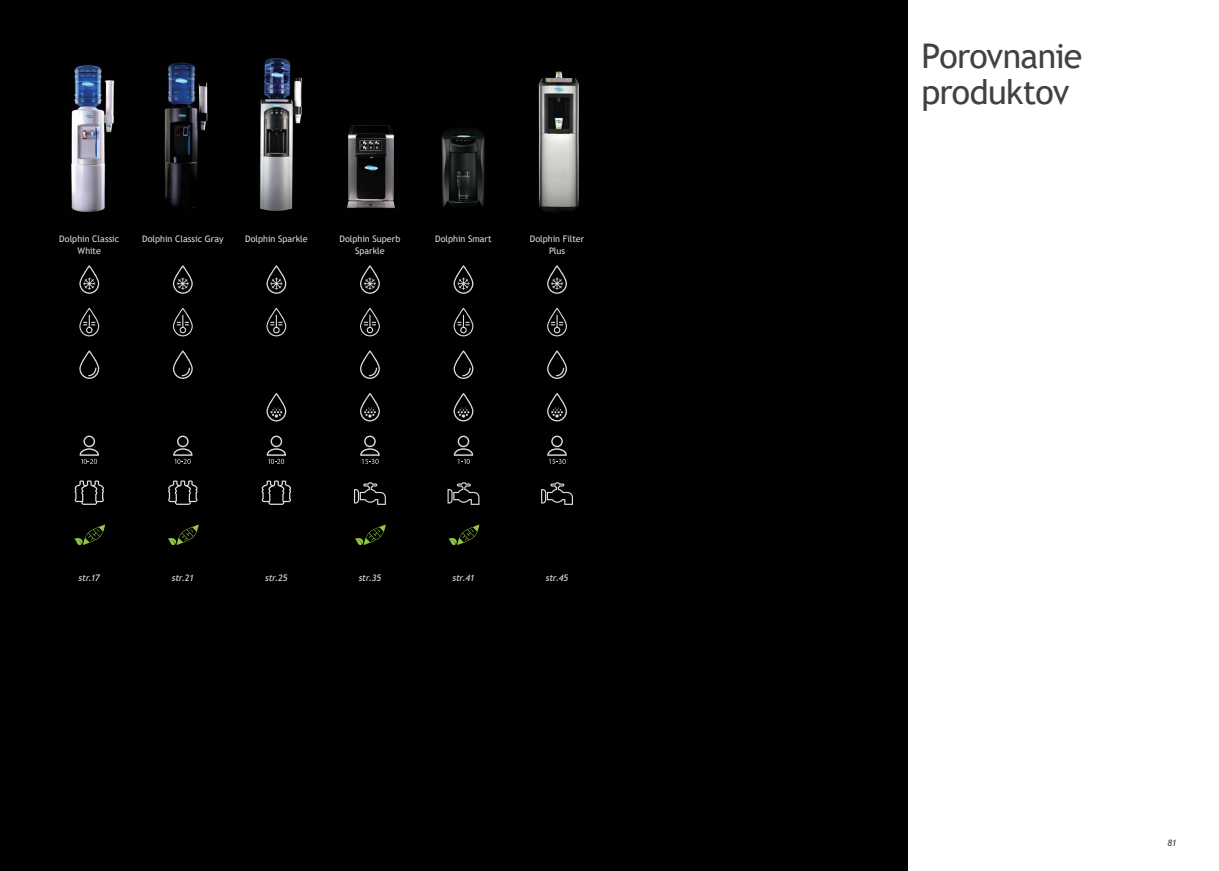
<style>
.page{position:relative;width:1219px;height:871px;background:#fff}
.page>*{position:absolute;margin:0;border:0;box-sizing:border-box;transform-origin:0 0}
.t1{font:34px "Trebuchet MS";letter-spacing:-.025em;color:#414042}
.t2{font:9px/12px "Trebuchet MS";letter-spacing:-.005em;color:#dcddde;text-align:center}
.t3{font:italic 9px "Trebuchet MS";letter-spacing:-.02em;color:#e6e7e8}
.t4{font:italic 9px "Trebuchet MS";color:#414042}
</style>
<div class="page">
<div style="left:0;top:0;width:907px;height:870px;background:#000"></div>
<img style="left:43px;top:49px;width:90px;height:177px">
<img style="left:137px;top:47px;width:90px;height:179px">
<img style="left:231px;top:43px;width:90px;height:179px">
<img style="left:336px;top:94px;width:68px;height:132px">
<img style="left:419px;top:78px;width:91px;height:148px">
<svg style="left:79px;top:265px;width:20px;height:29px"></svg>
<svg style="left:173px;top:265px;width:20px;height:29px"></svg>
<svg style="left:266px;top:265px;width:20px;height:29px"></svg>
<svg style="left:360px;top:265px;width:20px;height:29px"></svg>
<svg style="left:454px;top:265px;width:19px;height:29px"></svg>
<svg style="left:547px;top:265px;width:20px;height:29px"></svg>
<svg style="left:79px;top:308px;width:20px;height:28px"></svg>
<svg style="left:173px;top:308px;width:20px;height:28px"></svg>
<svg style="left:266px;top:308px;width:20px;height:28px"></svg>
<svg style="left:360px;top:308px;width:20px;height:28px"></svg>
<svg style="left:454px;top:308px;width:19px;height:28px"></svg>
<svg style="left:547px;top:308px;width:20px;height:28px"></svg>
<svg style="left:79px;top:350px;width:20px;height:29px"></svg>
<svg style="left:173px;top:350px;width:20px;height:29px"></svg>
<svg style="left:360px;top:350px;width:20px;height:29px"></svg>
<svg style="left:454px;top:350px;width:19px;height:29px"></svg>
<svg style="left:547px;top:350px;width:20px;height:29px"></svg>
<svg style="left:266px;top:393px;width:20px;height:28px"></svg>
<svg style="left:360px;top:393px;width:20px;height:28px"></svg>
<svg style="left:454px;top:393px;width:19px;height:28px"></svg>
<svg style="left:547px;top:393px;width:20px;height:28px"></svg>
<svg style="left:80px;top:435px;width:19px;height:29px"></svg>
<svg style="left:173px;top:435px;width:20px;height:29px"></svg>
<svg style="left:267px;top:435px;width:19px;height:29px"></svg>
<svg style="left:360px;top:435px;width:20px;height:29px"></svg>
<svg style="left:454px;top:435px;width:19px;height:29px"></svg>
<svg style="left:547px;top:435px;width:20px;height:29px"></svg>
<svg style="left:75px;top:480px;width:29px;height:24px"></svg>
<svg style="left:168px;top:480px;width:29px;height:24px"></svg>
<svg style="left:262px;top:480px;width:29px;height:24px"></svg>
<svg style="left:354px;top:482px;width:32px;height:22px"></svg>
<svg style="left:448px;top:482px;width:31px;height:22px"></svg>
<svg style="left:541px;top:482px;width:32px;height:22px"></svg>
<svg style="left:73px;top:524px;width:32px;height:21px"></svg>
<svg style="left:167px;top:524px;width:32px;height:21px"></svg>
<svg style="left:354px;top:524px;width:32px;height:21px"></svg>
<svg style="left:448px;top:524px;width:31px;height:21px"></svg>
<img style="left:513px;top:51px;width:91px;height:175px">
<p class="t2" style="left:59px;top:233px;width:61px">Dolphin Classic<br>White</p>
<p class="t2" style="left:142px;top:233px;width:83px">Dolphin Classic Gray</p>
<p class="t2" style="left:245px;top:233px;width:64px">Dolphin Sparkle</p>
<p class="t2" style="left:339px;top:233px;width:62px">Dolphin Superb<br>Sparkle</p>
<p class="t2" style="left:435px;top:233px;width:58px">Dolphin Smart</p>
<p class="t2" style="left:530px;top:233px;width:56px">Dolphin Filter</p>
<p class="t2" style="left:549px;top:245px;width:18px">Plus</p>
<p class="t3" style="left:79px;top:572px;width:23px">str.17</p>
<p class="t3" style="left:172px;top:572px;width:23px">str.21</p>
<p class="t3" style="left:265px;top:572px;width:24px">str.25</p>
<p class="t3" style="left:359px;top:572px;width:24px">str.35</p>
<p class="t3" style="left:453px;top:572px;width:23px">str.41</p>
<p class="t3" style="left:546px;top:572px;width:24px">str.45</p>
<p class="t1" style="left:921px;top:34px;width:163px">Porovnanie</p>
<p class="t1" style="left:921px;top:70px;width:150px">produktov</p>
<p class="t4" style="left:1167px;top:837px;width:11px">81</p>
</div>
